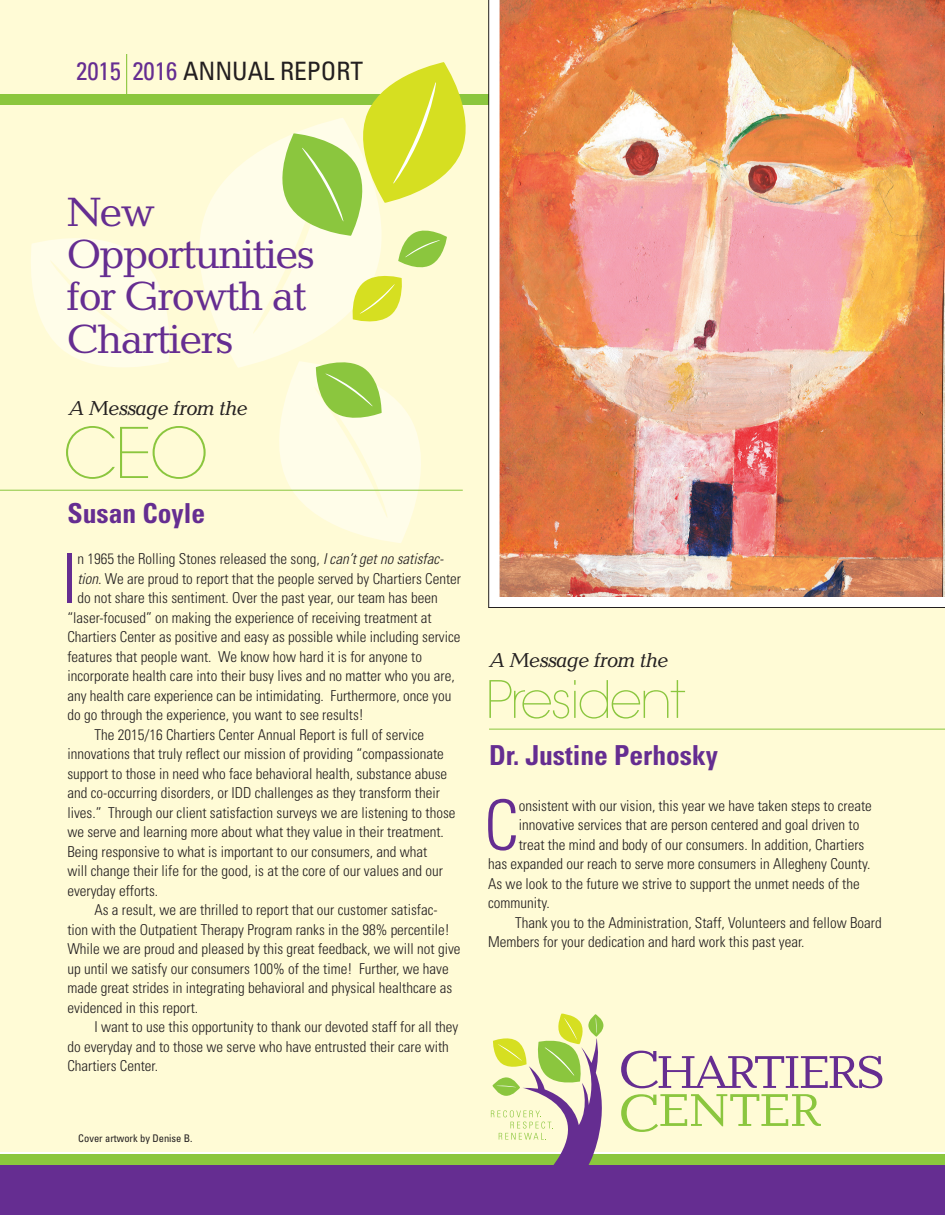
<style>
.page{position:relative;width:945px;height:1215px;background:#fff}
.page>*{position:absolute;margin:0;border:0;box-sizing:border-box;transform-origin:0 0}
.t1{font:200 69.15px "ITC Avant Garde Std";color:#8bc63e}
.t2{font:300 condensed 69px "Univers LT Std";color:#652d91}
.t3{font:200 51.15px "ITC Avant Garde Std";letter-spacing:-.04em;color:#8bc63e}
.t4{font:41.4px/42.3px "Candida Std";letter-spacing:-.04em;color:#652d91}
.t5{font:700 condensed 27.6px "Univers LT Std";color:#652d91}
.t6{font:condensed 25.35px "Univers LT Std";color:#231f20}
.t7{font:italic 20.4px "Candida Std";letter-spacing:-.04em;color:#231f20}
.t8{font:300 condensed 15px "Univers LT Std";color:#231f20}
.t9{font:condensed 10.5px "Univers LT Std";color:#231f20}
.s1{color:#652d91}
.s2{font-style:italic}
</style>
<div class="page">
<div style="left:0;top:0;width:945px;height:1152px;background:#fffbd6"></div>
<svg style="left:31px;top:238px;width:138px;height:129px"></svg>
<svg style="left:200px;top:144px;width:133px;height:224px;fill:#fffde9"></svg>
<div style="left:0;top:1165px;width:945px;height:50px;background:#652d91"></div>
<hr style="left:126px;top:54px;width:1px;height:44px;background:#8bc63e">
<hr style="left:0;top:490px;width:463px;height:1px;background:#8bc63e">
<svg style="left:261px;top:356px;width:178px;height:187px"></svg>
<hr style="left:489px;top:729px;width:456px;height:1px;background:#8bc63e">
<div style="left:0;top:94px;width:496px;height:11px;background:#8bc63e"></div>
<div style="left:0;top:1154px;width:945px;height:11px;background:#8bc63e"></div>
<svg style="left:621px;top:1051px;width:261px;height:37px"></svg>
<svg style="left:621px;top:1094px;width:200px;height:38px"></svg>
<svg style="left:491px;top:1014px;width:113px;height:151px"></svg>
<svg style="left:272px;top:62px;width:194px;height:264px"></svg>
<img style="left:488px;top:0;width:457px;height:608px">
<h3 class="t6" style="left:76px;top:55px;width:289px"><span class="s1">2015 2016</span> ANNUAL REPORT</h3>
<h3 class="t4" style="left:67px;top:191px;width:250px">New<br>Opportunities for Growth at<br>Chartiers</h3>
<h3 class="t7" style="left:69px;top:397px;width:181px">A Message from the</h3>
<h1 class="t1" style="left:63px;top:413px;width:147px">CEO</h1>
<h3 class="t5" style="left:68px;top:496px;width:139px">Susan Coyle</h3>
<h2 class="t2" style="left:62px;top:538px;width:17px">I</h2>
<p class="t8" style="left:77px;top:550px;width:368px">n 1965 the Rolling Stones released the song, <span class="s2">I can’t get no satisfac-</span></p>
<p class="t8" style="left:77px;top:570px;width:385px"><span class="s2">tion.</span> We are proud to report that the people served by Chartiers Center</p>
<p class="t8" style="left:77px;top:589px;width:362px">do not share this sentiment. Over the past year, our team has been</p>
<p class="t8" style="left:67px;top:609px;width:366px">“laser-focused” on making the experience of receiving treatment at</p>
<p class="t8" style="left:67px;top:628px;width:395px">Chartiers Center as positive and easy as possible while including service</p>
<p class="t8" style="left:67px;top:648px;width:356px">features that people want. We know how hard it is for anyone to</p>
<p class="t8" style="left:67px;top:667px;width:389px">incorporate health care into their busy lives and no matter who you are,</p>
<p class="t8" style="left:67px;top:687px;width:385px">any health care experience can be intimidating. Furthermore, once you</p>
<p class="t8" style="left:67px;top:706px;width:298px">do go through the experience, you want to see results!</p>
<p class="t8" style="left:94px;top:726px;width:331px">The 2015/16 Chartiers Center Annual Report is full of service</p>
<p class="t8" style="left:67px;top:745px;width:378px">innovations that truly reflect our mission of providing “compassionate</p>
<p class="t8" style="left:67px;top:765px;width:381px">support to those in need who face behavioral health, substance abuse</p>
<p class="t8" style="left:67px;top:784px;width:374px">and co-occurring disorders, or IDD challenges as they transform their</p>
<p class="t8" style="left:67px;top:804px;width:390px">lives.” Through our client satisfaction surveys we are listening to those</p>
<p class="t8" style="left:67px;top:823px;width:378px">we serve and learning more about what they value in their treatment.</p>
<p class="t8" style="left:67px;top:843px;width:361px">Being responsive to what is important to our consumers, and what</p>
<p class="t8" style="left:67px;top:862px;width:377px">will change their life for the good, is at the core of our values and our</p>
<p class="t8" style="left:67px;top:882px;width:92px">everyday efforts.</p>
<p class="t8" style="left:94px;top:901px;width:345px">As a result, we are thrilled to report that our customer satisfac-</p>
<p class="t8" style="left:67px;top:921px;width:384px">tion with the Outpatient Therapy Program ranks in the 98% percentile!</p>
<p class="t8" style="left:67px;top:940px;width:395px">While we are proud and pleased by this great feedback, we will not give</p>
<p class="t8" style="left:67px;top:960px;width:383px">up until we satisfy our consumers 100% of the time! Further, we have</p>
<p class="t8" style="left:67px;top:979px;width:386px">made great strides in integrating behavioral and physical healthcare as</p>
<p class="t8" style="left:67px;top:999px;width:132px">evidenced in this report.</p>
<p class="t8" style="left:94px;top:1018px;width:365px">I want to use this opportunity to thank our devoted staff for all they</p>
<p class="t8" style="left:67px;top:1038px;width:383px">do everyday and to those we serve who have entrusted their care with</p>
<p class="t8" style="left:67px;top:1057px;width:92px">Chartiers Center.</p>
<p class="t9" style="left:78px;top:1132px;width:116px">Cover artwork by Denise B.</p>
<h3 class="t7" style="left:489px;top:649px;width:181px">A Message from the</h3>
<h3 class="t3" style="left:486px;top:670px;width:201px">President</h3>
<h3 class="t5" style="left:489px;top:738px;width:231px">Dr. Justine Perhosky</h3>
<h2 class="t2" style="left:484px;top:784px;width:36px">C</h2>
<p class="t8" style="left:519px;top:796px;width:355px">onsistent with our vision, this year we have taken steps to create</p>
<p class="t8" style="left:519px;top:816px;width:342px">innovative services that are person centered and goal driven to</p>
<p class="t8" style="left:519px;top:835px;width:347px">treat the mind and body of our consumers. In addition, Chartiers</p>
<p class="t8" style="left:488px;top:855px;width:384px">has expanded our reach to serve more consumers in Allegheny County.</p>
<p class="t8" style="left:488px;top:874px;width:373px">As we look to the future we strive to support the unmet needs of the</p>
<p class="t8" style="left:488px;top:894px;width:63px">community.</p>
<p class="t8" style="left:515px;top:913px;width:368px">Thank you to the Administration, Staff, Volunteers and fellow Board</p>
<p class="t8" style="left:488px;top:933px;width:318px">Members for your dedication and hard work this past year.</p>
</div>
